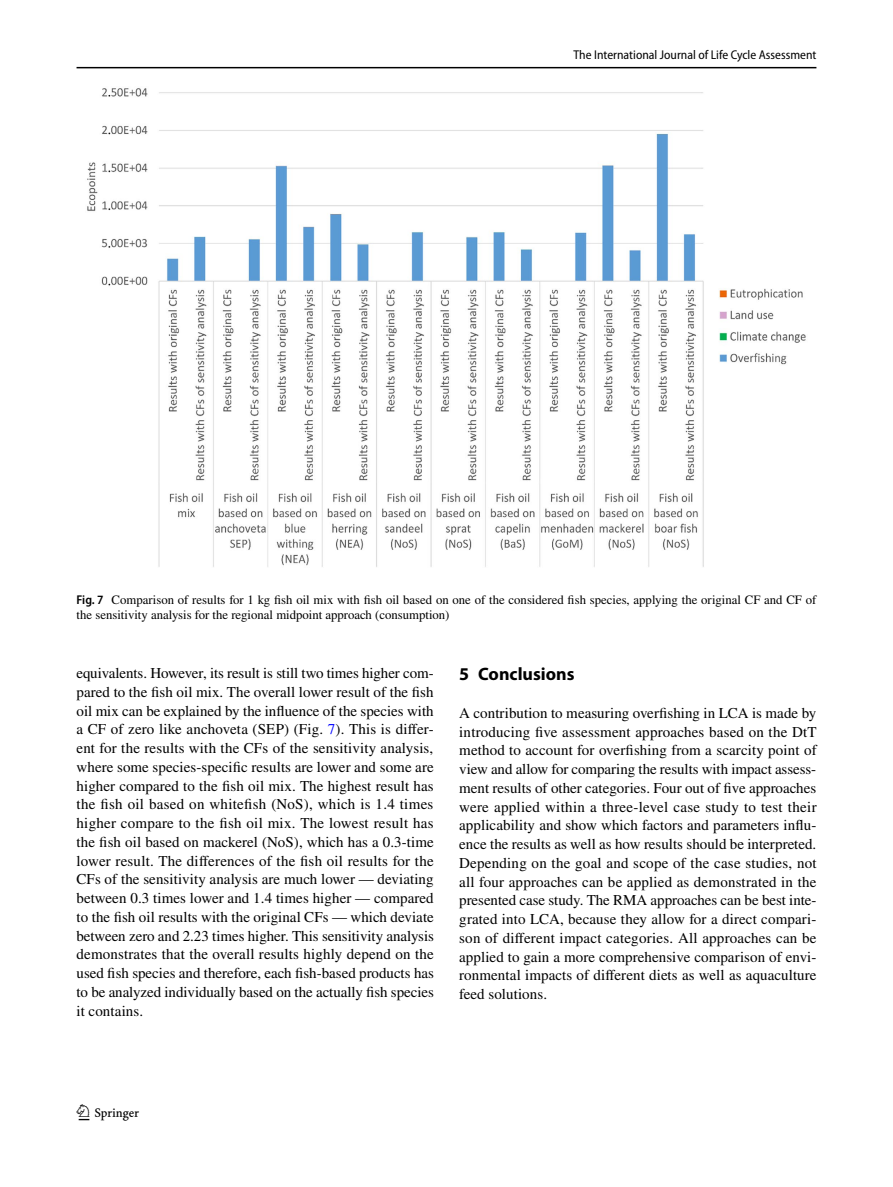
<style>
.page{position:relative;width:893px;height:1187px;background:#fff}
.page>*{position:absolute;margin:0;border:0;box-sizing:border-box;transform-origin:0 0}
.t1{font:22.5px "Springnew Regular 2";color:#000}
.t2{font:700 18px "Myriad Pro";color:#000}
.t3{font:15px/18.8px "STIX";letter-spacing:.005em;color:#000;text-align:justify}
.t4{font:12.75px/15px "STIX";color:#000}
.t5{font:semi-condensed 12.75px "Myriad Pro";color:#000}
.s1{font-family:"Myriad Pro";font-weight:600;font-stretch:semi-condensed}
.s2{color:#00f}
</style>
<div class="page">
<hr style="left:77px;top:67px;width:739px;height:1px;background:#000">
<img style="left:87px;top:88px;width:719px;height:479px">
<p class="t5" style="left:574px;top:48px;width:244px">The International Journal of Life Cycle Assessment</p>
<p class="t4" style="left:77px;top:593px;width:741px"><span class="s1">Fig. 7</span> Comparison of results for 1 kg fish oil mix with fish oil based on one of the considered fish species, applying the original CF and CF of the sensitivity analysis for the regional midpoint approach (consumption)</p>
<p class="t3" style="left:77px;top:664px;width:359px">equivalents. However, its result is still two times higher com&shy;pared to the fish oil mix. The overall lower result of the fish oil mix can be explained by the influence of the species with a CF of zero like anchoveta (SEP) (Fig. <span class="s2">7</span>). This is differ&shy;ent for the results with the CFs of the sensitivity analysis, where some species-specific results are lower and some are higher compared to the fish oil mix. The highest result has the fish oil based on whitefish (NoS), which is 1.4 times higher compare to the fish oil mix. The lowest result has the fish oil based on mackerel (NoS), which has a 0.3-time lower result. The differences of the fish oil results for the CFs of the sensitivity analysis are much lower — deviating between 0.3 times lower and 1.4 times higher — compared to the fish oil results with the original CFs — which deviate between zero and 2.23 times higher. This sensitivity analysis demonstrates that the overall results highly depend on the used fish species and therefore, each fish-based products has to be analyzed individually based on the actually fish species it contains.</p>
<p class="t2" style="left:459px;top:662px;width:117px">5 Conclusions</p>
<p class="t3" style="left:459px;top:704px;width:359px">A contribution to measuring overfishing in LCA is made by introducing five assessment approaches based on the DtT method to account for overfishing from a scarcity point of view and allow for comparing the results with impact assess&shy;ment results of other categories. Four out of five approaches were applied within a three-level case study to test their applicability and show which factors and parameters influ&shy;ence the results as well as how results should be interpreted.<br>Depending on the goal and scope of the case studies, not all four approaches can be applied as demonstrated in the presented case study. The RMA approaches can be best inte&shy;grated into LCA, because they allow for a direct compari&shy;son of different impact categories. All approaches can be applied to gain a more comprehensive comparison of envi&shy;ronmental impacts of different diets as well as aquaculture feed solutions.</p>
<h1 class="t1" style="left:79px;top:1104px;width:62px">1 3</h1>
</div>
